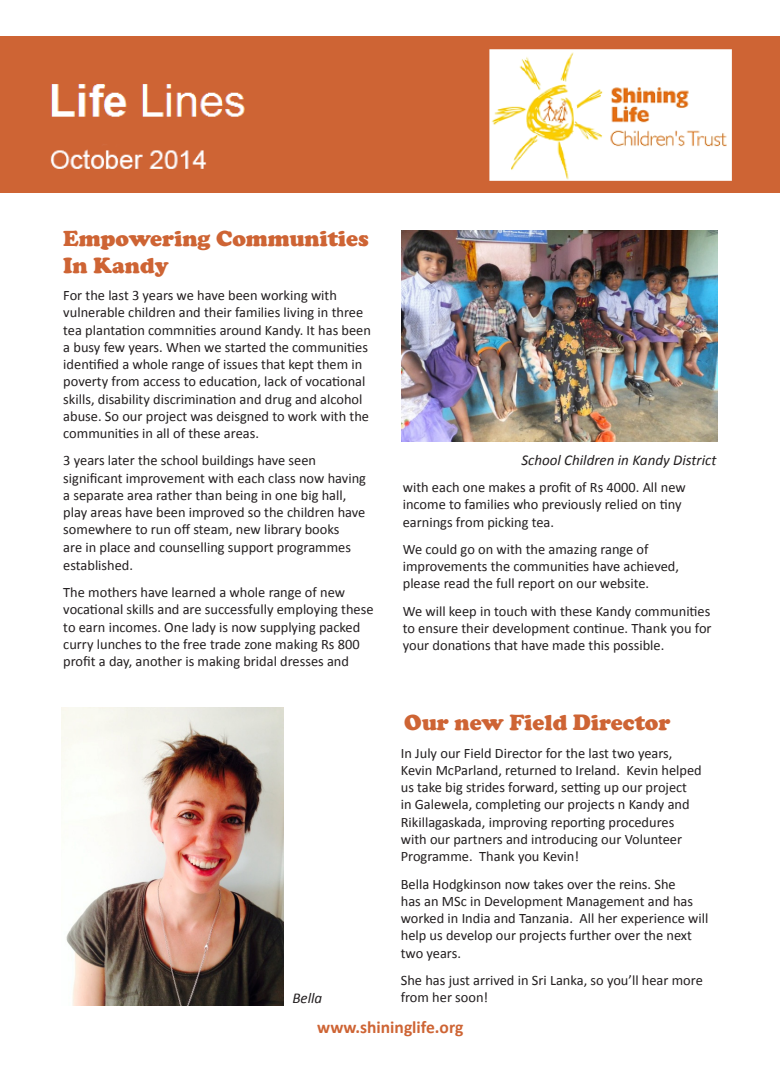
<style>
.page{position:relative;width:780px;height:1088px;background:#fff}
.page>*{position:absolute;margin:0;border:0;box-sizing:border-box;transform-origin:0 0}
.t1{font:900 22.5px/27px "Cooper";color:#ce6434}
.t2{font:700 17.5px "Calibri";color:#ce6434}
.t3{font:italic 15px "Calibri";color:#231f20}
.t4{font:14.38px/17.2px "Calibri";color:#231f20}
</style>
<div class="page">
<div style="left:0;top:36px;width:780px;height:157px;background:#ce6434"></div>
<img style="left:50px;top:49px;width:682px;height:132px">
<img style="left:401px;top:231px;width:316px;height:210px">
<img style="left:61px;top:708px;width:223px;height:297px">
<h1 class="t1" style="left:63px;top:225px;width:307px">Empowering Communities<br>In Kandy</h1>
<p class="t4" style="left:63px;top:287px;width:309px">For the last 3 years we have been working with vulnerable children and their families living in three tea plantation commnities around Kandy. It has been a busy few years. When we started the communities identified a whole range of issues that kept them in poverty from access to education, lack of vocational skills, disability discrimination and drug and alcohol abuse. So our project was deisgned to work with the communities in all of these areas.</p>
<p class="t4" style="left:63px;top:452px;width:304px">3 years later the school buildings have seen significant improvement with each class now having a separate area rather than being in one big hall, play areas have been improved so the children have somewhere to run off steam, new library books<br>are in place and counselling support programmes established.</p>
<p class="t4" style="left:63px;top:584px;width:312px">The mothers have learned a whole range of new vocational skills and are successfully employing these to earn incomes. One lady is now supplying packed curry lunches to the free trade zone making Rs 800 profit a day, another is making bridal dresses and</p>
<p class="t3" style="left:521px;top:450px;width:196px">School Children in Kandy District</p>
<p class="t4" style="left:403px;top:479px;width:284px">with each one makes a profit of Rs 4000. All new income to families who previously relied on tiny earnings from picking tea.</p>
<p class="t4" style="left:403px;top:540px;width:278px">We could go on with the amazing range of improvements the communities have achieved, please read the full report on our website.</p>
<p class="t4" style="left:403px;top:602px;width:310px;text-align:justify">We will keep in touch with these Kandy communities to ensure their development continue. Thank you for your donations that have made this possible.</p>
<h1 class="t1" style="left:404px;top:709px;width:268px">Our new Field Director</h1>
<p class="t4" style="left:401px;top:744px;width:302px">In July our Field Director for the last two years, Kevin McParland, returned to Ireland. Kevin helped us take big strides forward, setting up our project<br>in Galewela, completing our projects n Kandy and Rikillagaskada, improving reporting procedures with our partners and introducing our Volunteer Programme. Thank you Kevin!</p>
<p class="t4" style="left:401px;top:875px;width:309px">Bella Hodgkinson now takes over the reins. She<br>has an MSc in Development Management and has worked in India and Tanzania. All her experience will help us develop our projects further over the next two years.</p>
<p class="t4" style="left:401px;top:971px;width:303px">She has just arrived in Sri Lanka, so you’ll hear more</p>
<p class="t3" style="left:292px;top:987px;width:31px">Bella</p>
<p class="t4" style="left:401px;top:988px;width:89px">from her soon!</p>
<p class="t2" style="left:317px;top:1016px;width:148px">www.shininglife.org</p>
</div>
